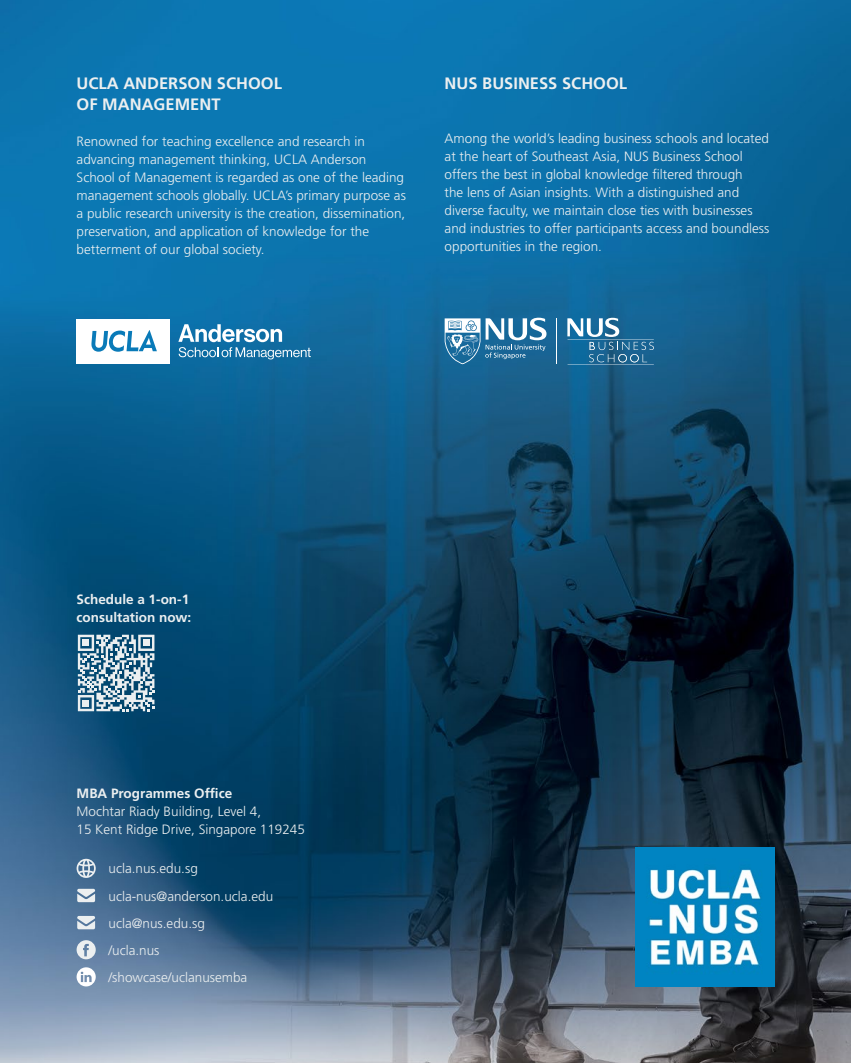
<style>
.page{position:relative;width:851px;height:1063px;background:#fff}
.page>*{position:absolute;margin:0;border:0;box-sizing:border-box;transform-origin:0 0}
.t1{font:700 16.5px/21px "Frutiger";color:#eceff0}
.t2{font:300 13.5px/18px "Frutiger";color:#eceff0}
.t3{font:700 13.5px/18px "Frutiger";color:#eceff0}
</style>
<div class="page">
<img style="left:0;top:0;width:850px;height:1063px">
<hr style="left:567px;top:364px;width:86px;height:1px;background:#fff">
<svg style="left:567px;top:318px;width:86px;height:44px;background:#3d7fa6"></svg>
<hr style="left:556px;top:318px;width:1px;height:46px;background:#fff">
<svg style="left:444px;top:318px;width:103px;height:46px"></svg>
<svg style="left:77px;top:859px;width:19px;height:19px"></svg>
<svg style="left:77px;top:940px;width:19px;height:19px"></svg>
<svg style="left:77px;top:889px;width:18px;height:13px"></svg>
<svg style="left:77px;top:916px;width:18px;height:13px"></svg>
<svg style="left:77px;top:967px;width:19px;height:19px"></svg>
<div style="left:77px;top:319px;width:93px;height:44px;background:#fff"></div>
<svg style="left:91px;top:330px;width:66px;height:22px"></svg>
<svg style="left:178px;top:324px;width:133px;height:35px;background:#4b91ba"></svg>
<img style="left:635px;top:847px;width:139px;height:139px">
<svg style="left:78px;top:635px;width:76px;height:76px;background:#7d9fb3"></svg>
<div style="left:82px;top:639px;width:7px;height:7px;background:#eceff0"></div>
<div style="left:143px;top:639px;width:7px;height:7px;background:#eceff0"></div>
<div style="left:82px;top:700px;width:7px;height:7px;background:#eceff0"></div>
<p class="t1" style="left:77px;top:73px;width:207px">UCLA ANDERSON SCHOOL<br>OF MANAGEMENT</p>
<p class="t2" style="left:77px;top:132px;width:331px">Renowned for teaching excellence and research in advancing management thinking, UCLA Anderson School of Management is regarded as one of the leading management schools globally. UCLA’s primary purpose as a public research university is the creation, dissemination, preservation, and application of knowledge for the betterment of our global society.</p>
<p class="t1" style="left:444px;top:73px;width:184px">NUS BUSINESS SCHOOL</p>
<p class="t2" style="left:444px;top:129px;width:326px">Among the world’s leading business schools and located at the heart of Southeast Asia, NUS Business School offers the best in global knowledge filtered through<br>the lens of Asian insights. With a distinguished and diverse faculty, we maintain close ties with businesses and industries to offer participants access and boundless opportunities in the region.</p>
<p class="t3" style="left:77px;top:590px;width:116px">Schedule a 1-on-1 consultation now:</p>
<p class="t3" style="left:77px;top:784px;width:157px">MBA Programmes Office</p>
<p class="t2" style="left:77px;top:802px;width:230px">Mochtar Riady Building, Level 4,<br>15 Kent Ridge Drive, Singapore 119245</p>
<p class="t2" style="left:108px;top:855px;width:166px;line-height:27.2px">ucla.nus.edu.sg ucla-nus@anderson.ucla.edu ucla@nus.edu.sg<br>/ucla.nus /showcase/uclanusemba</p>
</div>
